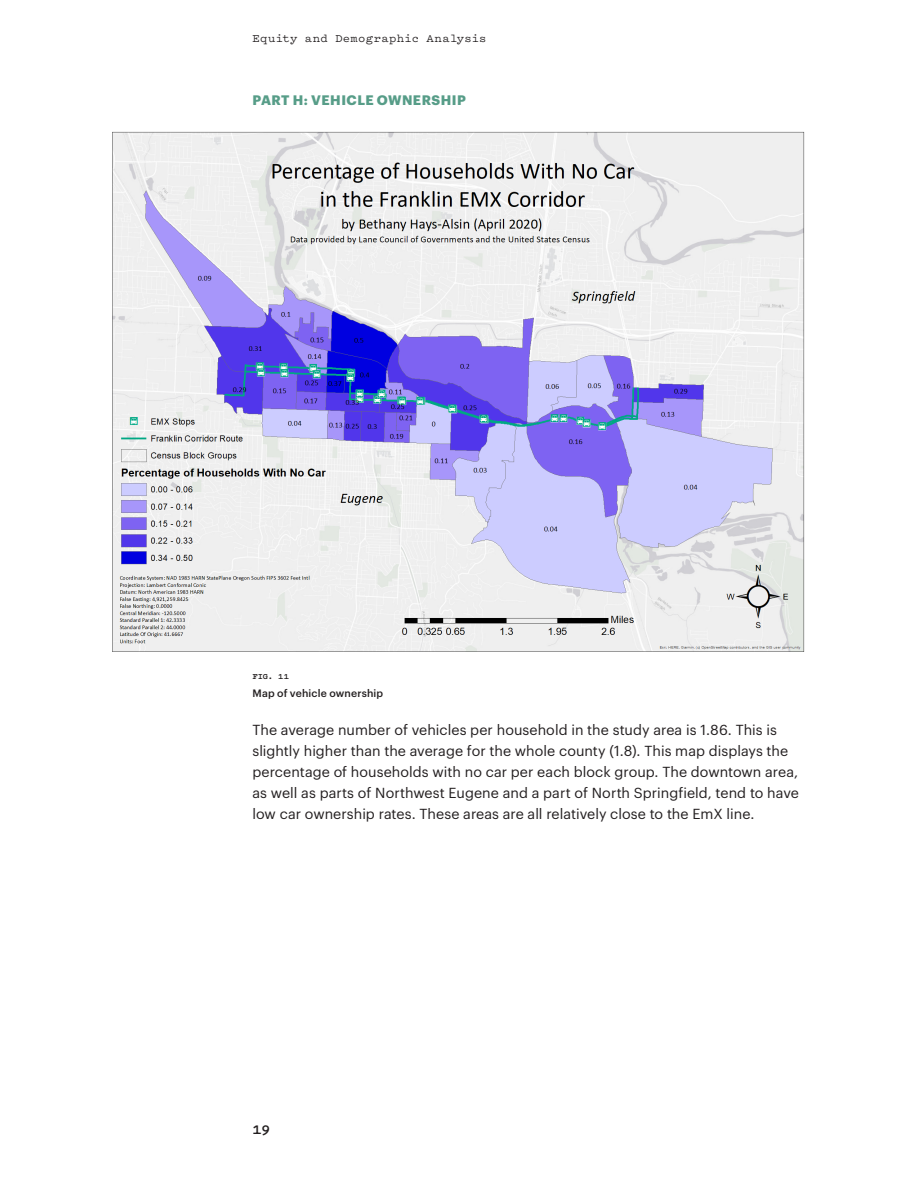
<style>
.page{position:relative;width:918px;height:1188px;background:#fff}
.page>*{position:absolute;margin:0;border:0;box-sizing:border-box;transform-origin:0 0}
.t1{font:700 15px "Pitch";color:#231f20}
.SCYP_Body_NoIndent{font:14.25px/21px "Graphik";letter-spacing:.005em;color:#231f20}
.SCYP_Heading_2_Turq{font:700 13.5px "Graphik";letter-spacing:.035em;color:#579d88}
.SCYP_Master_Header{font:500 12px "Pitch";letter-spacing:.02em;color:#231f20}
.SCYP_Figure_Title{font:500 10.5px "Graphik";letter-spacing:.015em;color:#231f20}
.t2{font:700 8.7px "Pitch";color:#231f20}
</style>
<div class="page">
<img style="left:112px;top:131px;width:693px;height:521px">
<p class="SCYP_Master_Header" style="left:252px;top:30px;width:236px">Equity and Demographic Analysis</p>
<p class="SCYP_Heading_2_Turq" style="left:252px;top:90px;width:215px">PART H: VEHICLE OWNERSHIP</p>
<p class="t2" style="left:252px;top:670px;width:38px">FIG. 11</p>
<p class="SCYP_Figure_Title" style="left:252px;top:685px;width:132px">Map of vehicle ownership</p>
<p class="SCYP_Body_NoIndent" style="left:252px;top:718px;width:548px">The average number of vehicles per household in the study area is 1.86. This is slightly higher than the average for the whole county (1.8). This map displays the percentage of households with no car per each block group. The downtown area, as well as parts of Northwest Eugene and a part of North Springfield, tend to have low car ownership rates. These areas are all relatively close to the EmX line.</p>
<p class="t1" style="left:252px;top:1119px;width:19px">19</p>
</div>
